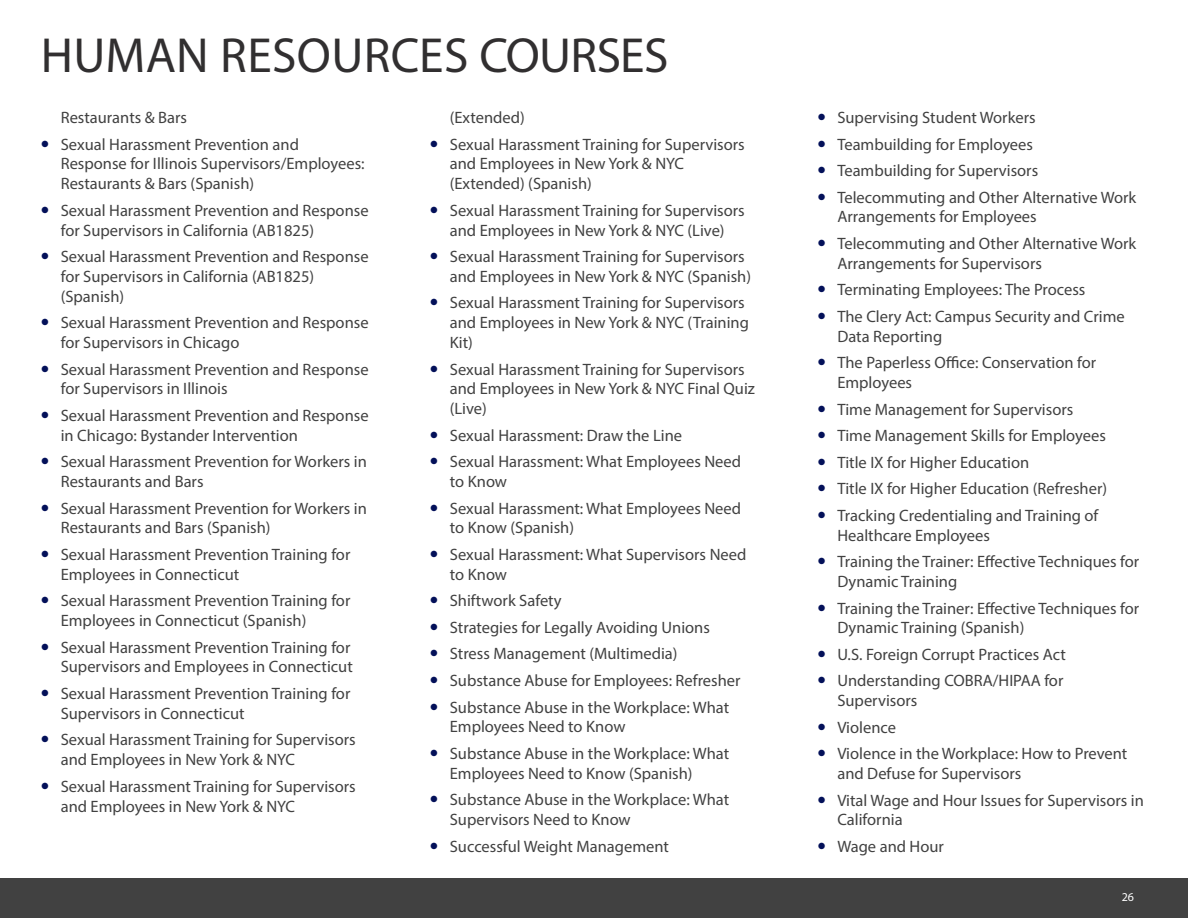
<style>
.page{position:relative;width:1188px;height:918px;background:#fff}
.page>*{position:absolute;margin:0;border:0;box-sizing:border-box;transform-origin:0 0}
.t1{font:49.5px "Myriad Pro";color:#312f30}
.t2{font:16.5px/19.8px "Myriad Pro";color:#414141}
.t3{font:12px "Myriad Pro";color:#fff}
</style>
<div class="page">
<div style="left:0;top:878px;width:1188px;height:40px;background:#414141"></div>
<p class="t1" style="left:41px;top:25px;width:629px">HUMAN RESOURCES COURSES</p>
<p class="t2" style="left:61px;top:107px;width:128px">Restaurants &amp; Bars</p>
<p class="t2" style="left:61px;top:134px;width:305px">Sexual Harassment Prevention and<br>Response for Illinois Supervisors/Employees:<br>Restaurants &amp; Bars (Spanish)</p>
<p class="t2" style="left:61px;top:200px;width:309px">Sexual Harassment Prevention and Response for Supervisors in California (AB1825)</p>
<p class="t2" style="left:61px;top:246px;width:309px">Sexual Harassment Prevention and Response for Supervisors in California (AB1825) (Spanish)</p>
<p class="t2" style="left:61px;top:313px;width:309px">Sexual Harassment Prevention and Response for Supervisors in Chicago</p>
<p class="t2" style="left:61px;top:359px;width:309px">Sexual Harassment Prevention and Response for Supervisors in Illinois</p>
<p class="t2" style="left:61px;top:405px;width:309px">Sexual Harassment Prevention and Response in Chicago: Bystander Intervention</p>
<p class="t2" style="left:61px;top:452px;width:308px">Sexual Harassment Prevention for Workers in<br>Restaurants and Bars</p>
<p class="t2" style="left:61px;top:498px;width:308px">Sexual Harassment Prevention for Workers in<br>Restaurants and Bars (Spanish)</p>
<p class="t2" style="left:61px;top:544px;width:291px">Sexual Harassment Prevention Training for<br>Employees in Connecticut</p>
<p class="t2" style="left:61px;top:591px;width:291px">Sexual Harassment Prevention Training for<br>Employees in Connecticut (Spanish)</p>
<p class="t2" style="left:61px;top:637px;width:294px">Sexual Harassment Prevention Training for<br>Supervisors and Employees in Connecticut</p>
<p class="t2" style="left:61px;top:683px;width:291px">Sexual Harassment Prevention Training for<br>Supervisors in Connecticut</p>
<p class="t2" style="left:61px;top:730px;width:297px">Sexual Harassment Training for Supervisors and Employees in New York &amp; NYC</p>
<p class="t2" style="left:61px;top:776px;width:297px">Sexual Harassment Training for Supervisors and Employees in New York &amp; NYC</p>
<p class="t2" style="left:450px;top:107px;width:77px">(Extended)</p>
<p class="t2" style="left:450px;top:134px;width:297px">Sexual Harassment Training for Supervisors and Employees in New York &amp; NYC (Extended) (Spanish)</p>
<p class="t2" style="left:450px;top:200px;width:297px">Sexual Harassment Training for Supervisors and Employees in New York &amp; NYC (Live)</p>
<p class="t2" style="left:450px;top:246px;width:303px">Sexual Harassment Training for Supervisors and Employees in New York &amp; NYC (Spanish)</p>
<p class="t2" style="left:450px;top:293px;width:301px">Sexual Harassment Training for Supervisors and Employees in New York &amp; NYC (Training<br>Kit)</p>
<p class="t2" style="left:450px;top:359px;width:307px">Sexual Harassment Training for Supervisors and Employees in New York &amp; NYC Final Quiz (Live)</p>
<p class="t2" style="left:450px;top:425px;width:234px">Sexual Harassment: Draw the Line</p>
<p class="t2" style="left:450px;top:452px;width:293px">Sexual Harassment: What Employees Need to Know</p>
<p class="t2" style="left:450px;top:498px;width:293px">Sexual Harassment: What Employees Need to Know (Spanish)</p>
<p class="t2" style="left:450px;top:544px;width:298px">Sexual Harassment: What Supervisors Need to Know</p>
<p class="t2" style="left:450px;top:591px;width:113px">Shiftwork Safety</p>
<p class="t2" style="left:450px;top:617px;width:262px">Strategies for Legally Avoiding Unions</p>
<p class="t2" style="left:450px;top:644px;width:229px">Stress Management (Multimedia)</p>
<p class="t2" style="left:450px;top:670px;width:292px">Substance Abuse for Employees: Refresher</p>
<p class="t2" style="left:450px;top:697px;width:281px">Substance Abuse in the Workplace: What<br>Employees Need to Know</p>
<p class="t2" style="left:450px;top:743px;width:281px">Substance Abuse in the Workplace: What<br>Employees Need to Know (Spanish)</p>
<p class="t2" style="left:450px;top:790px;width:281px">Substance Abuse in the Workplace: What<br>Supervisors Need to Know</p>
<p class="t2" style="left:450px;top:836px;width:221px">Successful Weight Management</p>
<p class="t2" style="left:837px;top:107px;width:200px">Supervising Student Workers</p>
<p class="t2" style="left:837px;top:134px;width:197px">Teambuilding for Employees</p>
<p class="t2" style="left:837px;top:160px;width:202px">Teambuilding for Supervisors</p>
<p class="t2" style="left:837px;top:187px;width:300px">Telecommuting and Other Alternative Work<br>Arrangements for Employees</p>
<p class="t2" style="left:837px;top:233px;width:300px">Telecommuting and Other Alternative Work<br>Arrangements for Supervisors</p>
<p class="t2" style="left:837px;top:280px;width:250px">Terminating Employees: The Process</p>
<p class="t2" style="left:837px;top:306px;width:289px">The Clery Act: Campus Security and Crime<br>Data Reporting</p>
<p class="t2" style="left:837px;top:353px;width:260px">The Paperless Office: Conservation for<br>Employees</p>
<p class="t2" style="left:837px;top:399px;width:237px">Time Management for Supervisors</p>
<p class="t2" style="left:837px;top:425px;width:270px">Time Management Skills for Employees</p>
<p class="t2" style="left:837px;top:452px;width:193px">Title IX for Higher Education</p>
<p class="t2" style="left:837px;top:479px;width:271px">Title IX for Higher Education (Refresher)</p>
<p class="t2" style="left:837px;top:505px;width:263px">Tracking Credentialing and Training of<br>Healthcare Employees</p>
<p class="t2" style="left:837px;top:551px;width:303px">Training the Trainer: Effective Techniques for<br>Dynamic Training</p>
<p class="t2" style="left:837px;top:598px;width:303px">Training the Trainer: Effective Techniques for<br>Dynamic Training (Spanish)</p>
<p class="t2" style="left:837px;top:644px;width:230px">U.S. Foreign Corrupt Practices Act</p>
<p class="t2" style="left:837px;top:671px;width:228px">Understanding COBRA/HIPAA for<br>Supervisors</p>
<p class="t2" style="left:837px;top:717px;width:60px">Violence</p>
<p class="t2" style="left:837px;top:744px;width:292px">Violence in the Workplace: How to Prevent and Defuse for Supervisors</p>
<p class="t2" style="left:837px;top:790px;width:308px">Vital Wage and Hour Issues for Supervisors in<br>California</p>
<p class="t2" style="left:837px;top:836px;width:108px">Wage and Hour</p>
<p class="t3" style="left:1122px;top:889px;width:14px">26</p>
</div>
